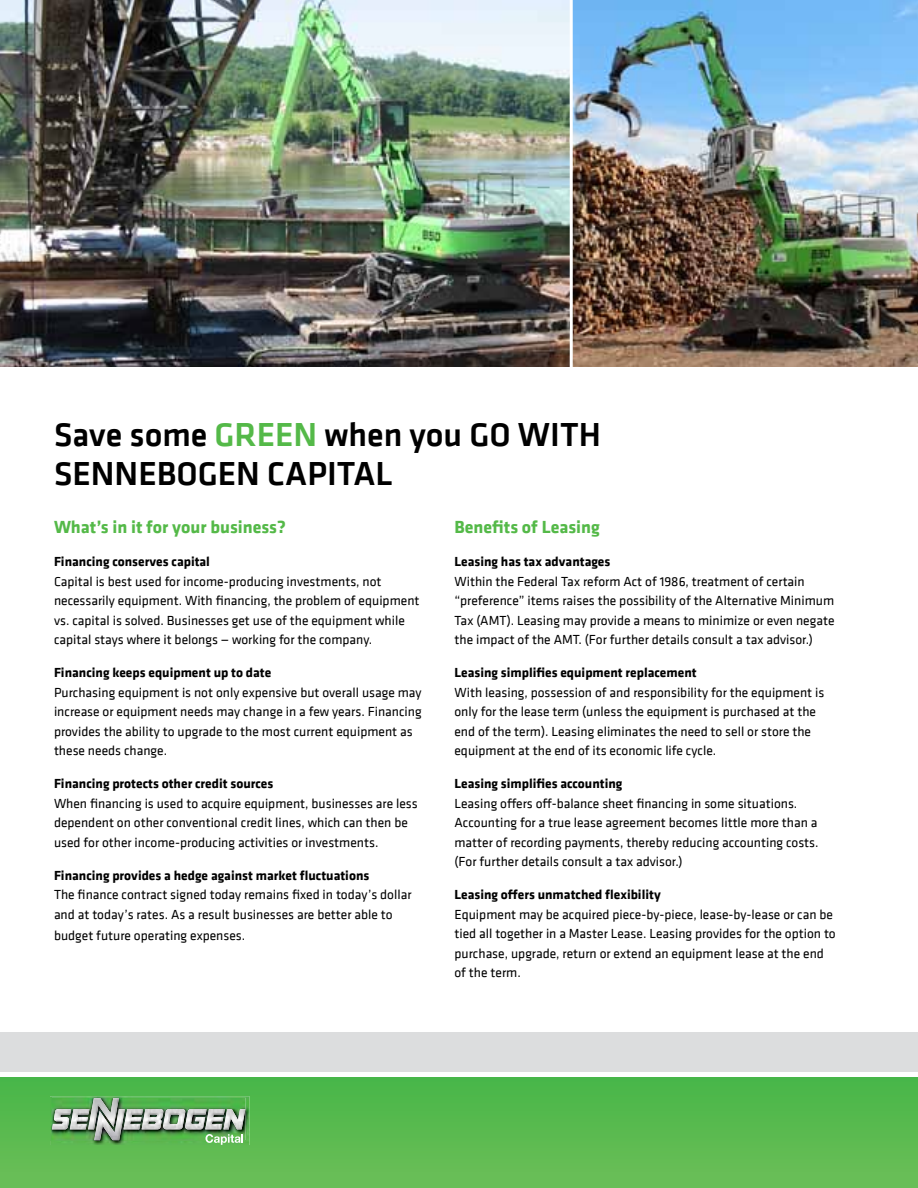
<style>
.page{position:relative;width:918px;height:1188px;background:#fff}
.page>*{position:absolute;margin:0;border:0;box-sizing:border-box;transform-origin:0 0}
.t1{font:500 34.2px/39px "Klavika";color:#000}
.t2{font:700 18px "Klavika";color:#54b948}
.t3{font:13.5px/19.5px "Klavika";color:#000}
.t4{font:700 13.5px "Klavika";color:#000}
.s1{color:#54b948}
</style>
<div class="page">
<svg style="left:0;top:1077px;width:918px;height:111px;background:#59ba50"></svg>
<div style="left:0;top:1032px;width:918px;height:42px;background:#dcddde"></div>
<div style="left:0;top:1072px;width:918px;height:5px;background:#fff"></div>
<img style="left:50px;top:1096px;width:200px;height:49px">
<img style="left:51px;top:1098px;width:196px;height:42px">
<img style="left:94px;top:1109px;width:31px;height:31px">
<img style="left:225px;top:1109px;width:20px;height:20px">
<img style="left:207px;top:1109px;width:18px;height:20px">
<img style="left:185px;top:1109px;width:22px;height:20px">
<img style="left:123px;top:1109px;width:46px;height:20px">
<img style="left:88px;top:1098px;width:31px;height:31px">
<img style="left:52px;top:1109px;width:37px;height:20px">
<svg style="left:206px;top:1134px;width:37px;height:11px"></svg>
<img style="left:0;top:0;width:918px;height:366px">
<hr style="left:570px;top:0;width:3px;height:386px;background:#fff">
<h1 class="t1" style="left:54px;top:415px;width:548px">Save some <span class="s1">GREEN</span> when you go with<br>SENNEBOGEN CAPITAL</h1>
<h2 class="t2" style="left:54px;top:514px;width:233px">What’s in it for your business?</h2>
<p class="t4" style="left:54px;top:552px;width:158px">Financing conserves capital</p>
<p class="t3" style="left:54px;top:571px;width:367px">Capital is best used for income-producing investments, not necessarily equipment. With financing, the problem of equipment vs. capital is solved. Businesses get use of the equipment while capital stays where it belongs — working for the company.</p>
<p class="t4" style="left:54px;top:663px;width:219px">Financing keeps equipment up to date</p>
<p class="t3" style="left:54px;top:682px;width:369px">Purchasing equipment is not only expensive but overall usage may increase or equipment needs may change in a few years. Financing provides the ability to upgrade to the most current equipment as these needs change.</p>
<p class="t4" style="left:54px;top:774px;width:221px">Financing protects other credit sources</p>
<p class="t3" style="left:54px;top:793px;width:365px">When financing is used to acquire equipment, businesses are less dependent on other conventional credit lines, which can then be used for other income-producing activities or investments.</p>
<p class="t4" style="left:54px;top:865px;width:317px">Financing provides a hedge against market fluctuations</p>
<p class="t3" style="left:54px;top:885px;width:359px">The finance contract signed today remains fixed in today’s dollar and at today’s rates. As a result businesses are better able to</p>
<p class="t3" style="left:54px;top:925px;width:193px">budget future operating expenses.</p>
<h2 class="t2" style="left:454px;top:514px;width:147px">Benefits of Leasing</h2>
<p class="t4" style="left:454px;top:552px;width:157px">Leasing has tax advantages</p>
<p class="t3" style="left:454px;top:571px;width:382px">Within the Federal Tax reform Act of 1986, treatment of certain “preference” items raises the possibility of the Alternative Minimum Tax (AMT). Leasing may provide a means to minimize or even negate the impact of the AMT. (For further details consult a tax advisor.)</p>
<p class="t4" style="left:454px;top:663px;width:244px">Leasing simplifies equipment replacement</p>
<p class="t3" style="left:454px;top:682px;width:371px">With leasing, possession of and responsibility for the equipment is only for the lease term (unless the equipment is purchased at the end of the term). Leasing eliminates the need to sell or store the equipment at the end of its economic life cycle.</p>
<p class="t4" style="left:454px;top:774px;width:169px">Leasing simplifies accounting</p>
<p class="t3" style="left:454px;top:793px;width:366px">Leasing offers off-balance sheet financing in some situations.<br>Accounting for a true lease agreement becomes little more than a matter of recording payments, thereby reducing accounting costs. (For further details consult a tax advisor.)</p>
<p class="t4" style="left:454px;top:885px;width:208px">Leasing offers unmatched flexibility</p>
<p class="t3" style="left:454px;top:904px;width:383px">Equipment may be acquired piece-by-piece, lease-by-lease or can be tied all together in a Master Lease. Leasing provides for the option to purchase, upgrade, return or extend an equipment lease at the end of the term.</p>
</div>
